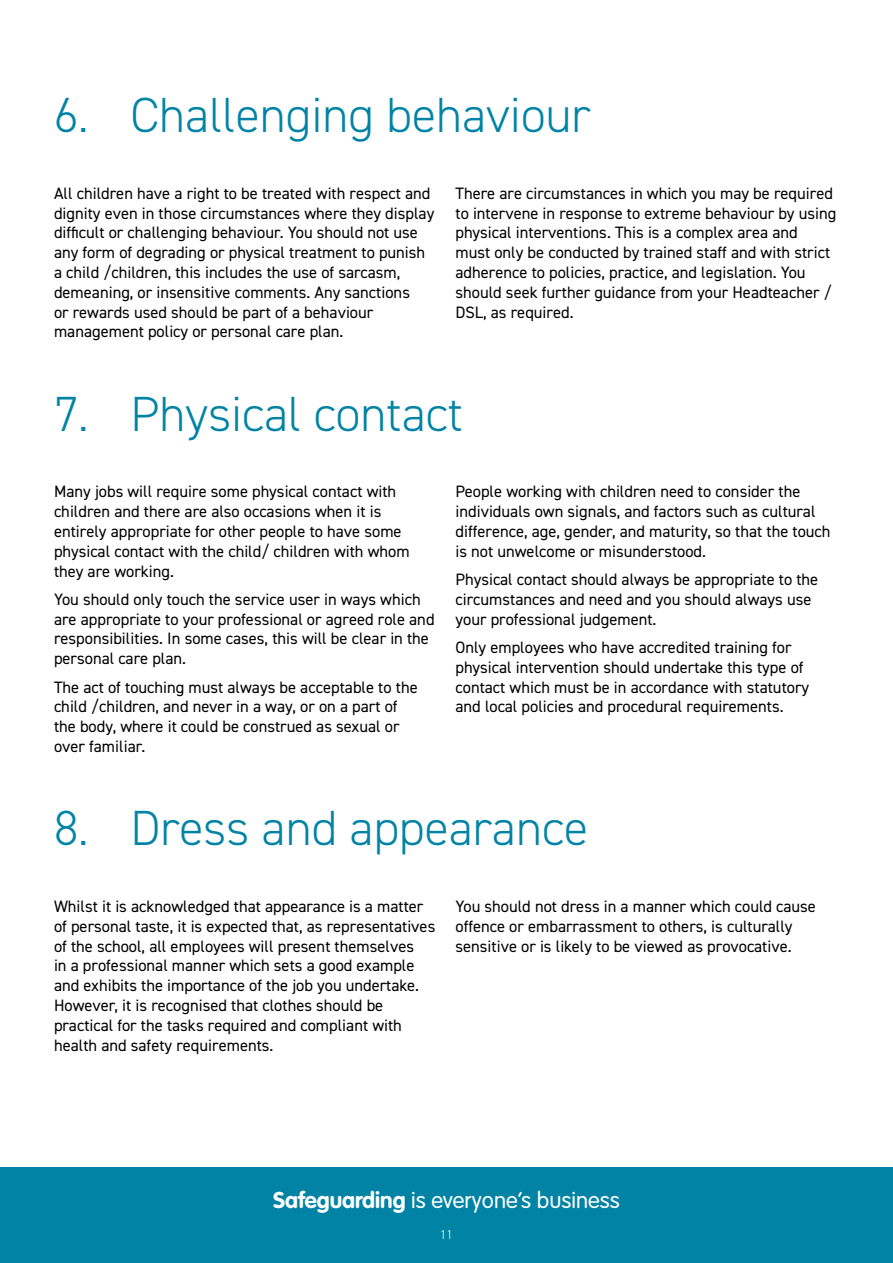
<style>
.page{position:relative;width:893px;height:1263px;background:#fff}
.page>*{position:absolute;margin:0;border:0;box-sizing:border-box;transform-origin:0 0}
.t1{font:300 49.5px "DIN2014";color:#0083a5}
.t2{font:300 22.5px "VAG Rounded Std";color:#fff}
.t3{font:16.5px/19.8px "DIN2014";color:#000}
.t4{font:300 12.75px "DIN2014";color:#fff}
.s1{font-weight:700}
</style>
<div class="page">
<div style="left:0;top:1167px;width:893px;height:96px;background:#0083a5"></div>
<h1 class="t1" style="left:54px;top:85px;width:538px">6. Challenging behaviour</h1>
<p class="t3" style="left:54px;top:183px;width:382px">All children have a right to be treated with respect and dignity even in those circumstances where they display difficult or challenging behaviour. You should not use any form of degrading or physical treatment to punish a child /children, this includes the use of sarcasm, demeaning, or insensitive comments. Any sanctions<br>or rewards used should be part of a behaviour management policy or personal care plan.</p>
<p class="t3" style="left:455px;top:183px;width:382px">There are circumstances in which you may be required to intervene in response to extreme behaviour by using physical interventions. This is a complex area and must only be conducted by trained staff and with strict adherence to policies, practice, and legislation. You should seek further guidance from your Headteacher / DSL, as required.</p>
<h1 class="t1" style="left:54px;top:384px;width:410px">7. Physical contact</h1>
<p class="t3" style="left:54px;top:481px;width:357px">Many jobs will require some physical contact with children and there are also occasions when it is entirely appropriate for other people to have some physical contact with the child/ children with whom they are working.</p>
<p class="t3" style="left:54px;top:589px;width:382px">You should only touch the service user in ways which are appropriate to your professional or agreed role and responsibilities. In some cases, this will be clear in the personal care plan.</p>
<p class="t3" style="left:54px;top:677px;width:365px">The act of touching must always be acceptable to the child /children, and never in a way, or on a part of the body, where it could be construed as sexual or over familiar.</p>
<p class="t3" style="left:455px;top:481px;width:377px">People working with children need to consider the individuals own signals, and factors such as cultural difference, age, gender, and maturity, so that the touch is not unwelcome or misunderstood.</p>
<p class="t3" style="left:455px;top:569px;width:364px">Physical contact should always be appropriate to the circumstances and need and you should always use your professional judgement.</p>
<p class="t3" style="left:455px;top:637px;width:355px">Only employees who have accredited training for physical intervention should undertake this type of contact which must be in accordance with statutory and local policies and procedural requirements.</p>
<h1 class="t1" style="left:54px;top:798px;width:535px">8. Dress and appearance</h1>
<p class="t3" style="left:54px;top:896px;width:383px">Whilst it is acknowledged that appearance is a matter of personal taste, it is expected that, as representatives of the school, all employees will present themselves<br>in a professional manner which sets a good example and exhibits the importance of the job you undertake.<br>However, it is recognised that clothes should be practical for the tasks required and compliant with health and safety requirements.</p>
<p class="t3" style="left:455px;top:896px;width:362px">You should not dress in a manner which could cause offence or embarrassment to others, is culturally sensitive or is likely to be viewed as provocative.</p>
<h2 class="t2" style="left:273px;top:1187px;width:348px"><span class="s1">Safeguarding</span> is everyone’s business</h2>
<p class="t4" style="left:440px;top:1227px;width:14px">11</p>
</div>
